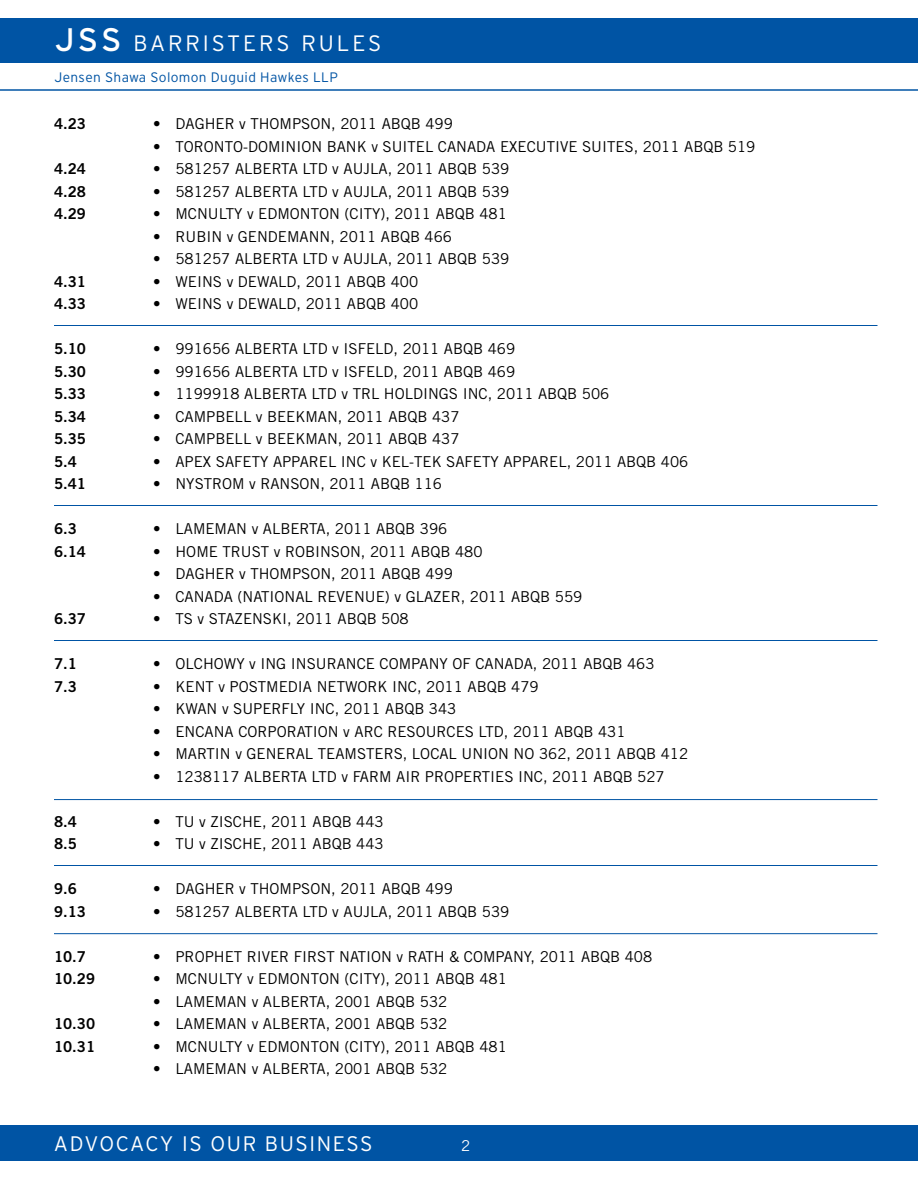
<style>
.page{position:relative;width:918px;height:1188px;background:#fff}
.page>*{position:absolute;margin:0;border:0;box-sizing:border-box;transform-origin:0 0}
.t1{font:300 22.2px "Interstate";letter-spacing:.13em;color:#fff}
.t2{font:300 21px "Interstate";letter-spacing:.075em;color:#fff}
.t3{font:15px "Trade Gothic";color:#000}
.t4{font:15px "Trade Gothic Bold Two";color:#000}
.t5{font:300 13.65px "Interstate";letter-spacing:.025em;color:#0054a4}
.s1{font-weight:400;font-size:32.55px}
</style>
<div class="page">
<div style="left:0;top:1125px;width:918px;height:36px;background:#0054a4"></div>
<hr style="left:0;top:89px;width:918px;height:2px;background:#0054a4">
<div style="left:0;top:18px;width:918px;height:44px;background:#0054a4"></div>
<hr style="left:54px;top:325px;width:824px;height:1px;background:#0054a4">
<hr style="left:54px;top:505px;width:824px;height:1px;background:#0054a4">
<hr style="left:54px;top:640px;width:824px;height:1px;background:#0054a4">
<hr style="left:54px;top:799px;width:824px;height:1px;background:#0054a4">
<hr style="left:54px;top:865px;width:824px;height:1px;background:#0054a4">
<hr style="left:54px;top:933px;width:824px;height:1px;background:#0054a4">
<h1 class="t1" style="left:55px;top:31px;width:328px"><span class="s1">JSS</span> BARRISTERS RULES</h1>
<p class="t5" style="left:55px;top:70px;width:285px">Jensen Shawa Solomon Duguid Hawkes LLP</p>
<p class="t4" style="left:54px;top:114px;width:34px">4.23</p>
<p class="t3" style="left:153px;top:115px;width:301px">• DAGHER v THOMPSON, 2011 ABQB 499</p>
<p class="t3" style="left:153px;top:137px;width:604px">• TORONTO-DOMINION BANK v SUITEL CANADA EXECUTIVE SUITES, 2011 ABQB 519</p>
<p class="t4" style="left:54px;top:159px;width:34px">4.24</p>
<p class="t3" style="left:153px;top:160px;width:358px">• 581257 ALBERTA LTD v AUJLA, 2011 ABQB 539</p>
<p class="t4" style="left:54px;top:182px;width:34px">4.28</p>
<p class="t3" style="left:153px;top:182px;width:358px">• 581257 ALBERTA LTD v AUJLA, 2011 ABQB 539</p>
<p class="t4" style="left:54px;top:204px;width:34px">4.29</p>
<p class="t3" style="left:153px;top:205px;width:355px">• MCNULTY v EDMONTON (CITY), 2011 ABQB 481</p>
<p class="t3" style="left:153px;top:227px;width:301px">• RUBIN v GENDEMANN, 2011 ABQB 466</p>
<p class="t3" style="left:153px;top:250px;width:358px">• 581257 ALBERTA LTD v AUJLA, 2011 ABQB 539</p>
<p class="t4" style="left:54px;top:272px;width:34px">4.31</p>
<p class="t3" style="left:153px;top:272px;width:267px">• WEINS v DEWALD, 2011 ABQB 400</p>
<p class="t4" style="left:54px;top:294px;width:34px">4.33</p>
<p class="t3" style="left:153px;top:295px;width:267px">• WEINS v DEWALD, 2011 ABQB 400</p>
<p class="t4" style="left:54px;top:339px;width:34px">5.10</p>
<p class="t3" style="left:153px;top:340px;width:364px">• 991656 ALBERTA LTD v ISFELD, 2011 ABQB 469</p>
<p class="t4" style="left:54px;top:362px;width:34px">5.30</p>
<p class="t3" style="left:153px;top:362px;width:364px">• 991656 ALBERTA LTD v ISFELD, 2011 ABQB 469</p>
<p class="t4" style="left:54px;top:384px;width:34px">5.33</p>
<p class="t3" style="left:153px;top:385px;width:458px">• 1199918 ALBERTA LTD v TRL HOLDINGS INC, 2011 ABQB 506</p>
<p class="t4" style="left:54px;top:407px;width:34px">5.34</p>
<p class="t3" style="left:153px;top:407px;width:308px">• CAMPBELL v BEEKMAN, 2011 ABQB 437</p>
<p class="t4" style="left:54px;top:429px;width:34px">5.35</p>
<p class="t3" style="left:153px;top:430px;width:308px">• CAMPBELL v BEEKMAN, 2011 ABQB 437</p>
<p class="t4" style="left:54px;top:452px;width:24px">5.4</p>
<p class="t3" style="left:153px;top:452px;width:537px">• APEX SAFETY APPAREL INC v KEL-TEK SAFETY APPAREL, 2011 ABQB 406</p>
<p class="t4" style="left:54px;top:474px;width:34px">5.41</p>
<p class="t3" style="left:153px;top:475px;width:291px">• NYSTROM v RANSON, 2011 ABQB 116</p>
<p class="t4" style="left:54px;top:519px;width:24px">6.3</p>
<p class="t3" style="left:153px;top:520px;width:296px">• LAMEMAN v ALBERTA, 2011 ABQB 396</p>
<p class="t4" style="left:54px;top:542px;width:34px">6.14</p>
<p class="t3" style="left:153px;top:542px;width:331px">• HOME TRUST v ROBINSON, 2011 ABQB 480</p>
<p class="t3" style="left:153px;top:565px;width:301px">• DAGHER v THOMPSON, 2011 ABQB 499</p>
<p class="t3" style="left:153px;top:587px;width:431px">• CANADA (NATIONAL REVENUE) v GLAZER, 2011 ABQB 559</p>
<p class="t4" style="left:54px;top:609px;width:34px">6.37</p>
<p class="t3" style="left:153px;top:610px;width:257px">• TS v STAZENSKI, 2011 ABQB 508</p>
<p class="t4" style="left:54px;top:654px;width:24px">7.1</p>
<p class="t3" style="left:153px;top:655px;width:503px">• OLCHOWY v ING INSURANCE COMPANY OF CANADA, 2011 ABQB 463</p>
<p class="t4" style="left:54px;top:677px;width:24px">7.3</p>
<p class="t3" style="left:153px;top:677px;width:387px">• KENT v POSTMEDIA NETWORK INC, 2011 ABQB 479</p>
<p class="t3" style="left:153px;top:700px;width:305px">• KWAN v SUPERFLY INC, 2011 ABQB 343</p>
<p class="t3" style="left:153px;top:722px;width:474px">• ENCANA CORPORATION v ARC RESOURCES LTD, 2011 ABQB 431</p>
<p class="t3" style="left:153px;top:745px;width:537px">• MARTIN v GENERAL TEAMSTERS, LOCAL UNION NO 362, 2011 ABQB 412</p>
<p class="t3" style="left:153px;top:767px;width:513px">• 1238117 ALBERTA LTD v FARM AIR PROPERTIES INC, 2011 ABQB 527</p>
<p class="t4" style="left:54px;top:812px;width:24px">8.4</p>
<p class="t3" style="left:153px;top:812px;width:232px">• TU v ZISCHE, 2011 ABQB 443</p>
<p class="t4" style="left:54px;top:834px;width:24px">8.5</p>
<p class="t3" style="left:153px;top:835px;width:232px">• TU v ZISCHE, 2011 ABQB 443</p>
<p class="t4" style="left:54px;top:879px;width:24px">9.6</p>
<p class="t3" style="left:153px;top:880px;width:301px">• DAGHER v THOMPSON, 2011 ABQB 499</p>
<p class="t4" style="left:54px;top:902px;width:34px">9.13</p>
<p class="t3" style="left:153px;top:902px;width:358px">• 581257 ALBERTA LTD v AUJLA, 2011 ABQB 539</p>
<p class="t4" style="left:54px;top:947px;width:34px">10.7</p>
<p class="t3" style="left:153px;top:947px;width:501px">• PROPHET RIVER FIRST NATION v RATH &amp; COMPANY, 2011 ABQB 408</p>
<p class="t4" style="left:54px;top:969px;width:43px">10.29</p>
<p class="t3" style="left:153px;top:970px;width:355px">• MCNULTY v EDMONTON (CITY), 2011 ABQB 481</p>
<p class="t3" style="left:153px;top:992px;width:296px">• LAMEMAN v ALBERTA, 2001 ABQB 532</p>
<p class="t4" style="left:54px;top:1014px;width:43px">10.30</p>
<p class="t3" style="left:153px;top:1015px;width:296px">• LAMEMAN v ALBERTA, 2001 ABQB 532</p>
<p class="t4" style="left:54px;top:1037px;width:43px">10.31</p>
<p class="t3" style="left:153px;top:1037px;width:355px">• MCNULTY v EDMONTON (CITY), 2011 ABQB 481</p>
<p class="t3" style="left:153px;top:1060px;width:296px">• LAMEMAN v ALBERTA, 2001 ABQB 532</p>
<h2 class="t2" style="left:54px;top:1132px;width:320px">ADVOCACY IS OUR BUSINESS</h2>
</div>
